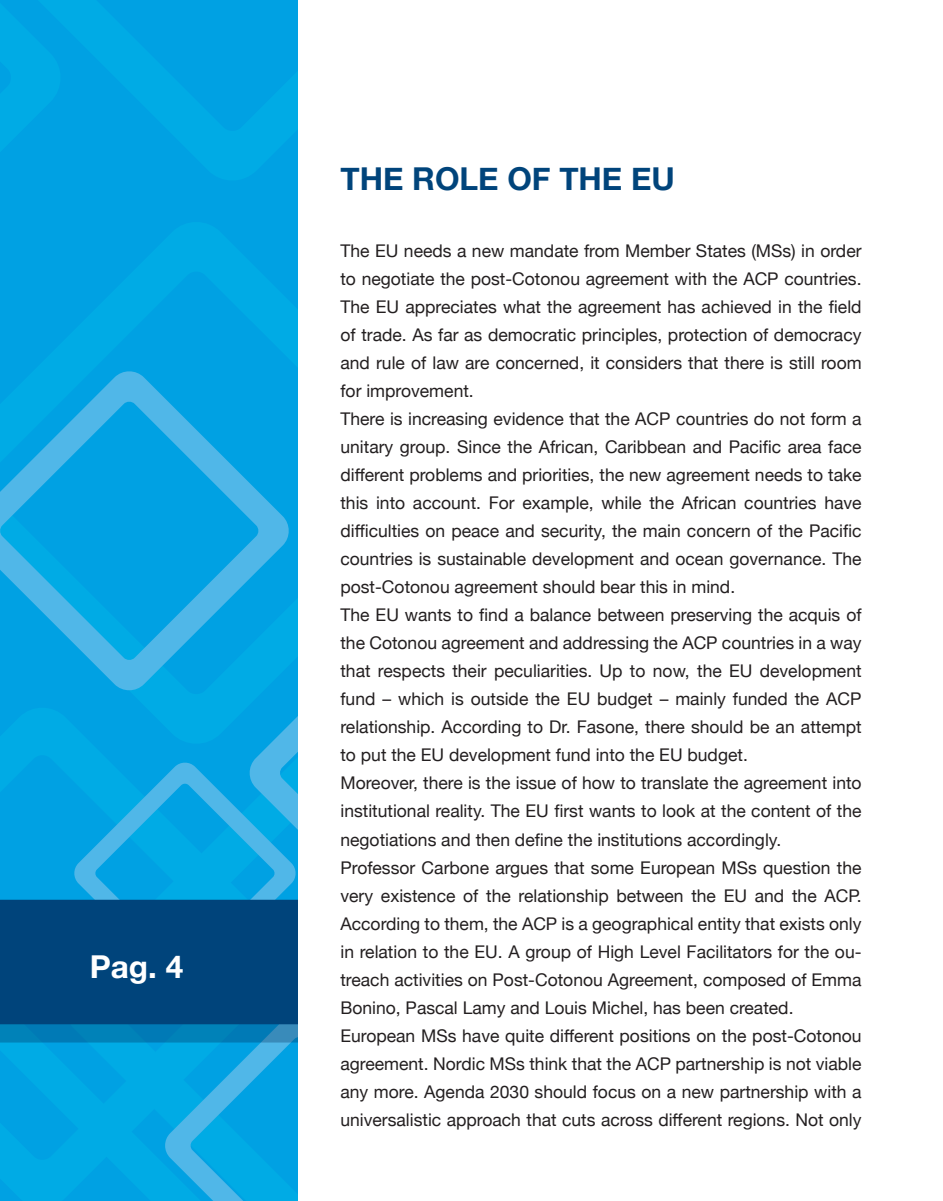
<style>
.page{position:relative;width:943px;height:1201px;background:#fff}
.page>*{position:absolute;margin:0;border:0;box-sizing:border-box;transform-origin:0 0}
.t1{font:700 31.5px "Helvetica Neue";color:#00447b}
.t2{font:700 31.5px "Helvetica Neue";color:#fff}
.t3{font:17.5px/28px "Helvetica Neue";color:#231f20}
</style>
<div class="page">
<svg style="left:0;top:0;width:298px;height:611px;background:#06a4e3"></svg>
<svg style="left:0;top:611px;width:298px;height:589px;background:#0891cc"></svg>
<h1 class="t2" style="left:90px;top:942px;width:95px">Pag. 4</h1>
<h1 class="t1" style="left:340px;top:154px;width:336px">THE ROLE OF THE EU</h1>
<p class="t3" style="left:340px;top:238px;width:522px">The EU needs a new mandate from Member States (MSs) in order to negotiate the post-Cotonou agreement with the ACP countries.<br>The EU appreciates what the agreement has achieved in the field of trade. As far as democratic principles, protection of democracy and rule of law are concerned, it considers that there is still room for improvement.<br>There is increasing evidence that the ACP countries do not form a unitary group. Since the African, Caribbean and Pacific area face different problems and priorities, the new agreement needs to take this into account. For example, while the African countries have difficulties on peace and security, the main concern of the Pacific countries is sustainable development and ocean governance. The post-Cotonou agreement should bear this in mind.<br>The EU wants to find a balance between preserving the acquis of the Cotonou agreement and addressing the ACP countries in a way that respects their peculiarities. Up to now, the EU development fund – which is outside the EU budget – mainly funded the ACP relationship. According to Dr. Fasone, there should be an attempt to put the EU development fund into the EU budget.<br>Moreover, there is the issue of how to translate the agreement into institutional reality. The EU first wants to look at the content of the negotiations and then define the institutions accordingly.<br>Professor Carbone argues that some European MSs question the very existence of the relationship between the EU and the ACP.<br>According to them, the ACP is a geographical entity that exists only in relation to the EU. A group of High Level Facilitators for the ou&shy;treach activities on Post-Cotonou Agreement, composed of Emma Bonino, Pascal Lamy and Louis Michel, has been created.<br>European MSs have quite different positions on the post-Cotonou agreement. Nordic MSs think that the ACP partnership is not viable any more. Agenda 2030 should focus on a new partnership with a universalistic approach that cuts across different regions. Not only</p>
</div>
